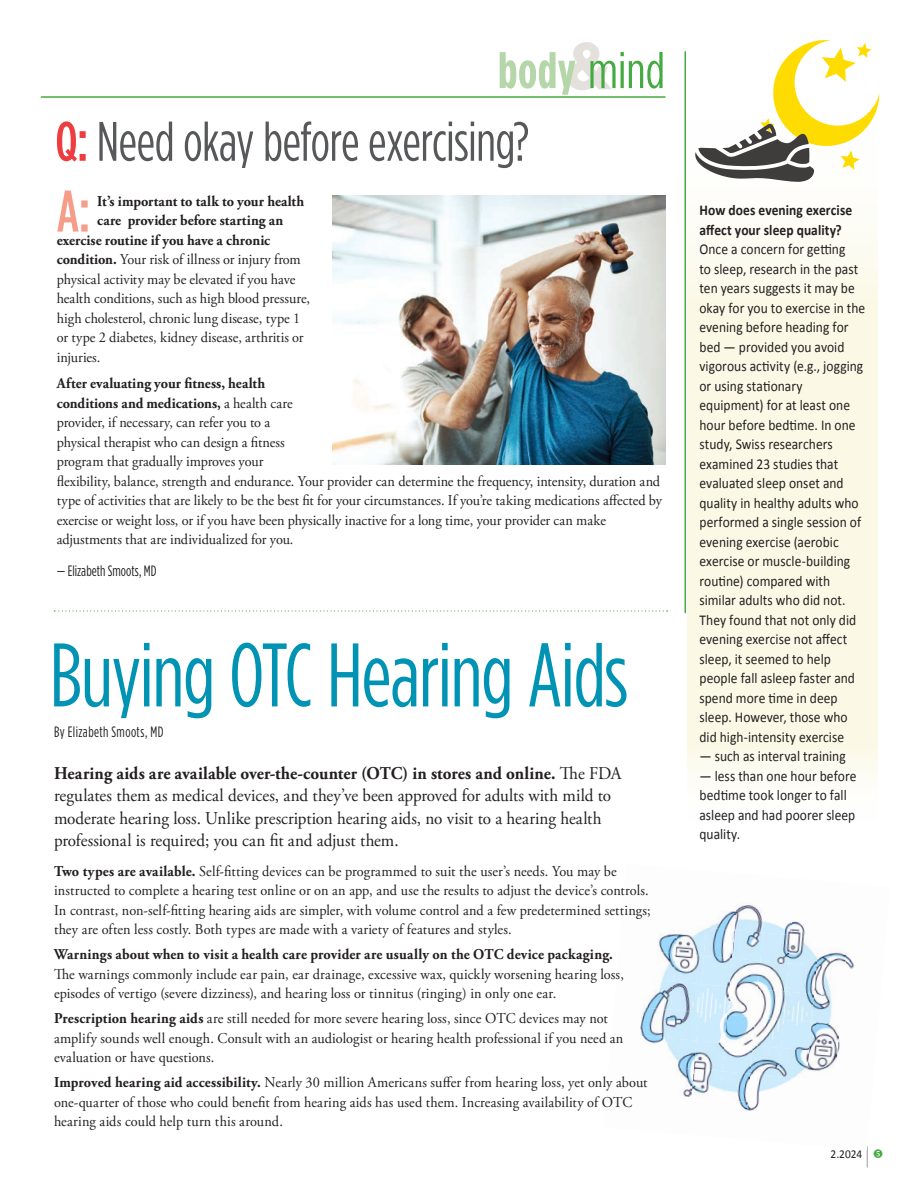
<style>
.page{position:relative;width:918px;height:1188px;background:#fff}
.page>*{position:absolute;margin:0;border:0;box-sizing:border-box;transform-origin:0 0}
.t1{font:90px "Gotham Condensed";letter-spacing:-.02em;color:#0093b4;scale:.95 1}
.t2{font:500 58.5px "Gotham Condensed";color:#f69d8a;scale:.95 1}
.t3{font:55.5px "Gotham Condensed";letter-spacing:-.015em;color:#57585a;scale:.95 1}
.MainHeadline_HOPE{font:700 51px "Gotham Condensed";color:#b5d6a9}
.Main_Body_Text_HOPE__Serif{font:18px/22.5px "Adobe Garamond Pro";color:#231f20;scale:.95 1}
.Main_Body_Text_HOPE__Serif-2{font:15px/19.5px "Adobe Garamond Pro";letter-spacing:.005em;color:#231f20;scale:.95 1}
.t4{font:15px/19.5px "Calibri";letter-spacing:.005em;color:#231f20;scale:.9 1}
.t5{font:700 15px "Adobe Garamond Pro";color:#231f20;scale:.95 1}
.t6{font:15px "Gotham Condensed";letter-spacing:.02em;color:#231f20;scale:.95 1}
.Main_Body_Text_HOPE__Sans_Serif{font:12px "Calibri";color:#231f20;scale:.95 1}
.s1{font-weight:400;color:#44aa42}
.s2{font-weight:500;color:#ee3d41}
.s3{font-weight:700}
.s4{font-size:24px;color:#8a8c8f}
</style>
<div class="page">
<hr style="left:41px;top:96px;width:624px;height:2px;background:#44aa42">
<hr style="left:685px;top:52px;width:1px;height:561px;background:#44aa42">
<svg style="left:54px;top:610px;width:614px;height:2px"></svg>
<svg style="left:687px;top:232px;width:190px;height:544px;background:#fbf9e7"></svg>
<svg style="left:567px;top:42px;width:45px;height:48px"></svg>
<svg style="left:695px;top:40px;width:184px;height:142px"></svg>
<img style="left:708px;top:911px;width:26px;height:17px">
<img style="left:734px;top:904px;width:29px;height:26px">
<img style="left:763px;top:921px;width:28px;height:12px">
<img style="left:791px;top:921px;width:14px;height:14px">
<img style="left:659px;top:934px;width:17px;height:17px">
<img style="left:676px;top:929px;width:28px;height:24px">
<img style="left:704px;top:928px;width:31px;height:28px">
<img style="left:732px;top:930px;width:31px;height:28px">
<img style="left:760px;top:933px;width:31px;height:28px">
<img style="left:788px;top:935px;width:29px;height:28px">
<img style="left:817px;top:950px;width:28px;height:16px">
<img style="left:845px;top:954px;width:9px;height:14px">
<img style="left:661px;top:951px;width:15px;height:28px">
<img style="left:673px;top:953px;width:31px;height:29px">
<img style="left:701px;top:956px;width:31px;height:28px">
<img style="left:730px;top:958px;width:30px;height:29px">
<img style="left:758px;top:961px;width:31px;height:28px">
<img style="left:786px;top:963px;width:31px;height:29px">
<img style="left:814px;top:966px;width:18px;height:28px">
<img style="left:644px;top:979px;width:29px;height:28px">
<img style="left:671px;top:982px;width:30px;height:28px">
<img style="left:699px;top:984px;width:31px;height:28px">
<img style="left:727px;top:987px;width:21px;height:28px">
<img style="left:758px;top:989px;width:28px;height:28px">
<img style="left:784px;top:992px;width:29px;height:28px">
<img style="left:812px;top:994px;width:20px;height:28px">
<img style="left:640px;top:1007px;width:31px;height:29px">
<img style="left:668px;top:1010px;width:31px;height:28px">
<img style="left:696px;top:1012px;width:31px;height:29px">
<img style="left:725px;top:1015px;width:28px;height:28px">
<img style="left:753px;top:1017px;width:31px;height:29px">
<img style="left:781px;top:1020px;width:31px;height:28px">
<img style="left:809px;top:1022px;width:29px;height:28px">
<img style="left:838px;top:1034px;width:2px;height:19px">
<img style="left:643px;top:1036px;width:25px;height:8px">
<img style="left:666px;top:1038px;width:30px;height:28px">
<img style="left:694px;top:1041px;width:28px;height:28px">
<img style="left:722px;top:1043px;width:28px;height:28px">
<img style="left:750px;top:1046px;width:31px;height:28px">
<img style="left:779px;top:1048px;width:30px;height:28px">
<img style="left:807px;top:1050px;width:31px;height:26px">
<img style="left:835px;top:1053px;width:3px;height:23px">
<img style="left:676px;top:1066px;width:16px;height:29px">
<img style="left:691px;top:1069px;width:31px;height:26px">
<img style="left:720px;top:1071px;width:30px;height:28px">
<img style="left:748px;top:1074px;width:31px;height:28px">
<img style="left:776px;top:1076px;width:21px;height:26px">
<img style="left:684px;top:1095px;width:8px;height:2px">
<img style="left:738px;top:1099px;width:10px;height:10px">
<img style="left:745px;top:1102px;width:14px;height:9px">
<img style="left:333px;top:195px;width:333px;height:269px">
<p class="MainHeadline_HOPE" style="left:498px;top:40px;width:168px">body <span class="s1">mind</span></p>
<p class="t3" style="left:56px;top:110px;width:500px"><span class="s2">Q:</span> Need okay before exercising?</p>
<p class="t2" style="left:57px;top:177px;width:37px">A:</p>
<p class="t5" style="left:97px;top:192px;width:219px">It’s important to talk to your health</p>
<p class="t5" style="left:97px;top:212px;width:197px">care provider before starting an</p>
<p class="t5" style="left:57px;top:231px;width:226px">exercise routine if you have a chronic</p>
<p class="Main_Body_Text_HOPE__Serif-2" style="left:57px;top:250px;width:258px"><span class="s3">condition.</span> Your risk of illness or injury from</p>
<p class="Main_Body_Text_HOPE__Serif-2" style="left:57px;top:270px;width:253px">physical activity may be elevated if you have</p>
<p class="Main_Body_Text_HOPE__Serif-2" style="left:57px;top:289px;width:268px">health conditions, such as high blood pressure,</p>
<p class="Main_Body_Text_HOPE__Serif-2" style="left:57px;top:309px;width:258px">high cholesterol, chronic lung disease, type 1</p>
<p class="Main_Body_Text_HOPE__Serif-2" style="left:57px;top:328px;width:261px">or type 2 diabetes, kidney disease, arthritis or</p>
<p class="Main_Body_Text_HOPE__Serif-2" style="left:57px;top:348px;width:47px">injuries.</p>
<p class="Main_Body_Text_HOPE__Serif-2" style="left:57px;top:374px;width:639px"><span class="s3">After evaluating your fitness, health<br>conditions and medications,</span> a health care<br>provider, if necessary, can refer you to a<br>physical therapist who can design a fitness<br>program that gradually improves your<br>flexibility, balance, strength and endurance. Your provider can determine the frequency, intensity, duration and type of activities that are likely to be the best fit for your circumstances. If you’re taking medications affected by exercise or weight loss, or if you have been physically inactive for a long time, your provider can make adjustments that are individualized for you.</p>
<p class="t6" style="left:57px;top:562px;width:107px">— Elizabeth Smoots, MD</p>
<p class="t1" style="left:50px;top:624px;width:610px">Buying OTC Hearing Aids</p>
<p class="t6" style="left:54px;top:724px;width:117px">By Elizabeth Smoots, MD</p>
<p class="Main_Body_Text_HOPE__Serif" style="left:54px;top:763px;width:599px"><span class="s3">Hearing aids are available over-the-counter (OTC) in stores and online.</span> The FDA regulates them as medical devices, and they’ve been approved for adults with mild to moderate hearing loss. Unlike prescription hearing aids, no visit to a hearing health professional is required; you can fit and adjust them.</p>
<p class="Main_Body_Text_HOPE__Serif-2" style="left:54px;top:862px;width:630px"><span class="s3">Two types are available.</span> Self-fitting devices can be programmed to suit the user’s needs. You may be instructed to complete a hearing test online or on an app, and use the results to adjust the device’s controls.<br>In contrast, non-self-fitting hearing aids are simpler, with volume control and a few predetermined settings; they are often less costly. Both types are made with a variety of features and styles.</p>
<p class="Main_Body_Text_HOPE__Serif-2" style="left:54px;top:945px;width:601px"><span class="s3">Warnings about when to visit a health care provider are usually on the OTC device packaging.<br></span>The warnings commonly include ear pain, ear drainage, excessive wax, quickly worsening hearing loss, episodes of vertigo (severe dizziness), and hearing loss or tinnitus (ringing) in only one ear.</p>
<p class="Main_Body_Text_HOPE__Serif-2" style="left:54px;top:1009px;width:601px"><span class="s3">Prescription hearing aids</span> are still needed for more severe hearing loss, since OTC devices may not amplify sounds well enough. Consult with an audiologist or hearing health professional if you need an evaluation or have questions.</p>
<p class="Main_Body_Text_HOPE__Serif-2" style="left:54px;top:1073px;width:626px"><span class="s3">Improved hearing aid accessibility.</span> Nearly 30 million Americans suffer from hearing loss, yet only about one-quarter of those who could benefit from hearing aids has used them. Increasing availability of OTC hearing aids could help turn this around.</p>
<p class="t4" style="left:699px;top:200px;width:186px"><span class="s3">How does evening exercise affect your sleep quality?<br></span>Once a concern for getting<br>to sleep, research in the past ten years suggests it may be okay for you to exercise in the evening before heading for bed — provided you avoid vigorous activity (e.g., jogging or using stationary equipment) for at least one hour before bedtime. In one study, Swiss researchers examined 23 studies that evaluated sleep onset and quality in healthy adults who performed a single session of evening exercise (aerobic exercise or muscle-building routine) compared with similar adults who did not.<br>They found that not only did evening exercise not affect sleep, it seemed to help people fall asleep faster and spend more time in deep sleep. However, those who did high-intensity exercise</p>
<p class="t4" style="left:699px;top:746px;width:164px">— such as interval training</p>
<p class="t4" style="left:699px;top:766px;width:176px">— less than one hour before bedtime took longer to fall asleep and had poorer sleep quality.</p>
<p class="Main_Body_Text_HOPE__Sans_Serif" style="left:831px;top:1147px;width:43px">2.2024 <span class="s4">|</span></p>
</div>
